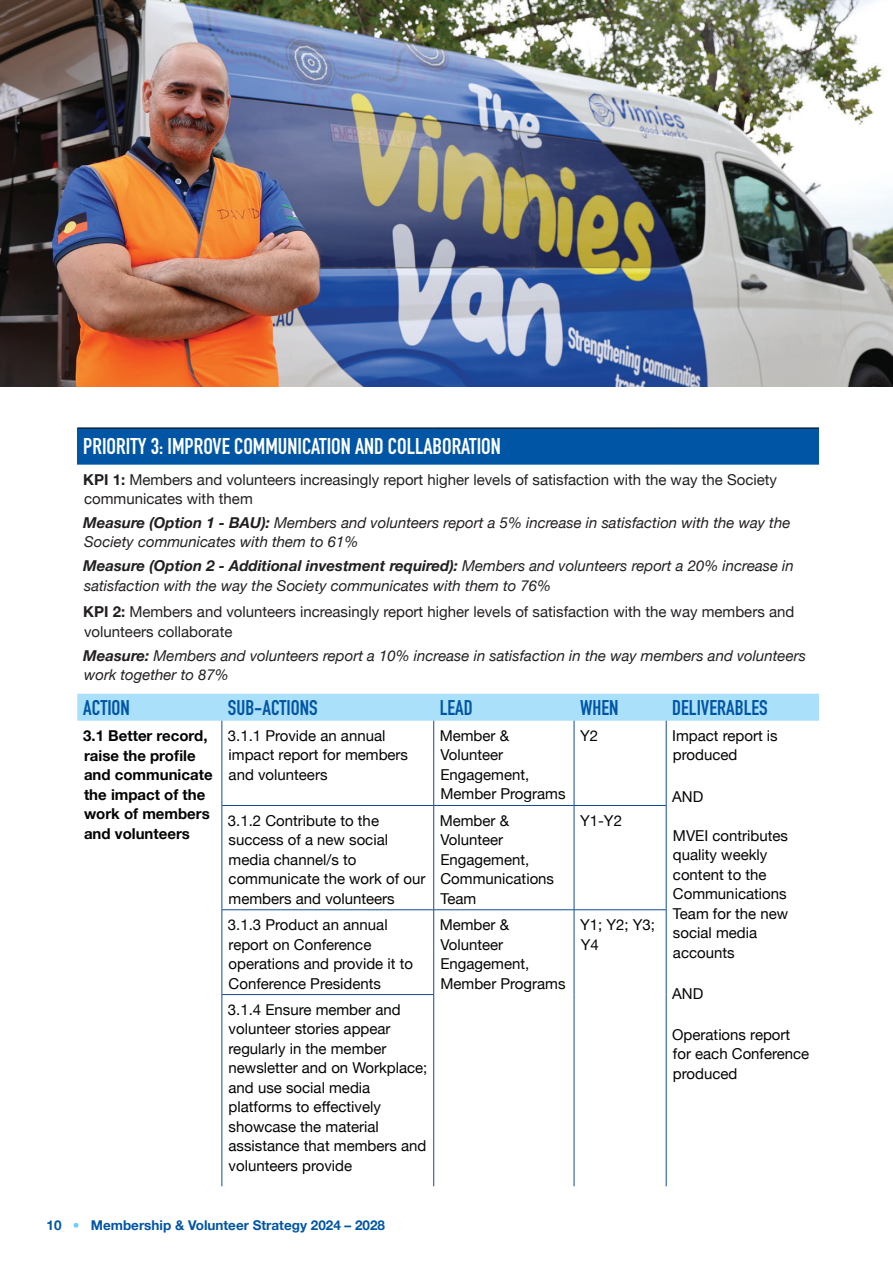
<style>
.page{position:relative;width:893px;height:1263px;background:#fff}
.page>*{position:absolute;margin:0;border:0;box-sizing:border-box;transform-origin:0 0}
.t1{font:700 22.5px "DIN Condensed";color:#fff}
.t2{font:700 21px "DIN Condensed";color:#0155a5}
.t3{font:15px/19.5px "Helvetica Neue";color:#040503}
.t4{font:italic 15px/19.5px "Helvetica Neue";color:#231f20}
.t5{font:15px/19.5px "Helvetica Neue";color:#231f20}
.t6{font:700 15px/19.5px "Helvetica Neue";color:#040503}
.t7{font:700 13.5px "Helvetica Neue";color:#0155a5}
.s1{font-weight:700}
.s2{font-weight:500;color:#6bcff6}
</style>
<div class="page">
<div style="left:77px;top:428px;width:742px;height:36px;background:#0155a5"></div>
<svg style="left:77px;top:693px;width:742px;height:1px"></svg>
<div style="left:77px;top:694px;width:742px;height:27px;background:#aae0f9"></div>
<hr style="left:77px;top:428px;width:145px;height:1px;background:#040503">
<hr style="left:222px;top:428px;width:212px;height:1px;background:#040503">
<hr style="left:434px;top:428px;width:140px;height:1px;background:#040503">
<hr style="left:574px;top:428px;width:92px;height:1px;background:#040503">
<hr style="left:666px;top:428px;width:153px;height:1px;background:#040503">
<hr style="left:77px;top:464px;width:145px;height:1px;background:#0155a5">
<hr style="left:222px;top:464px;width:212px;height:1px;background:#0155a5">
<hr style="left:434px;top:464px;width:140px;height:1px;background:#0155a5">
<hr style="left:574px;top:464px;width:92px;height:1px;background:#0155a5">
<hr style="left:666px;top:464px;width:153px;height:1px;background:#0155a5">
<hr style="left:222px;top:721px;width:1px;height:84px;background:#124b98">
<hr style="left:433px;top:721px;width:1px;height:84px;background:#124b98">
<hr style="left:574px;top:721px;width:1px;height:84px;background:#124b98">
<hr style="left:666px;top:721px;width:1px;height:84px;background:#124b98">
<hr style="left:222px;top:805px;width:212px;height:1px;background:#124b98">
<hr style="left:222px;top:806px;width:1px;height:103px;background:#124b98">
<hr style="left:434px;top:805px;width:140px;height:1px;background:#124b98">
<hr style="left:433px;top:806px;width:1px;height:103px;background:#124b98">
<hr style="left:574px;top:805px;width:92px;height:1px;background:#124b98">
<hr style="left:574px;top:806px;width:1px;height:103px;background:#124b98">
<hr style="left:666px;top:806px;width:1px;height:103px;background:#124b98">
<hr style="left:222px;top:909px;width:212px;height:1px;background:#124b98">
<hr style="left:222px;top:910px;width:1px;height:84px;background:#124b98">
<hr style="left:434px;top:909px;width:140px;height:1px;background:#124b98">
<hr style="left:433px;top:910px;width:1px;height:84px;background:#124b98">
<hr style="left:574px;top:909px;width:92px;height:1px;background:#124b98">
<hr style="left:574px;top:910px;width:1px;height:84px;background:#124b98">
<hr style="left:666px;top:910px;width:1px;height:84px;background:#124b98">
<hr style="left:574px;top:994px;width:1px;height:192px;background:#124b98">
<hr style="left:666px;top:994px;width:1px;height:192px;background:#124b98">
<hr style="left:222px;top:994px;width:212px;height:1px;background:#124b98">
<hr style="left:222px;top:995px;width:1px;height:191px;background:#124b98">
<hr style="left:433px;top:995px;width:1px;height:191px;background:#124b98">
<img style="left:0;top:0;width:893px;height:387px">
<h1 class="t1" style="left:83px;top:431px;width:419px">PRIORITY 3: IMPROVE COMMUNICATION AND COLLABORATION</h1>
<p class="t5" style="left:83px;top:470px;width:695px"><span class="s1">KPI 1:</span> Members and volunteers increasingly report higher levels of satisfaction with the way the Society communicates with them</p>
<p class="t4" style="left:83px;top:514px;width:709px"><span class="s1">Measure (Option 1 - BAU):</span> Members and volunteers report a 5% increase in satisfaction with the way the<br>Society communicates with them to 61%</p>
<p class="t4" style="left:83px;top:557px;width:712px"><span class="s1">Measure (Option 2 - Additional investment required):</span> Members and volunteers report a 20% increase in satisfaction with the way the Society communicates with them to 76%</p>
<p class="t5" style="left:83px;top:603px;width:712px"><span class="s1">KPI 2:</span> Members and volunteers increasingly report higher levels of satisfaction with the way members and volunteers collaborate</p>
<p class="t4" style="left:83px;top:646px;width:724px"><span class="s1">Measure:</span> Members and volunteers report a 10% increase in satisfaction in the way members and volunteers work together to 87%</p>
<h2 class="t2" style="left:83px;top:693px;width:48px">ACTION</h2>
<h2 class="t2" style="left:228px;top:693px;width:91px">SUB-ACTIONS</h2>
<h2 class="t2" style="left:440px;top:693px;width:35px">LEAD</h2>
<h2 class="t2" style="left:580px;top:693px;width:40px">WHEN</h2>
<h2 class="t2" style="left:672px;top:693px;width:97px">DELIVERABLES</h2>
<p class="t6" style="left:83px;top:727px;width:131px">3.1 Better record, raise the profile and communicate the impact of the work of members and volunteers</p>
<p class="t3" style="left:228px;top:727px;width:182px">3.1.1 Provide an annual impact report for members and volunteers</p>
<p class="t3" style="left:440px;top:727px;width:127px">Member &amp;<br>Volunteer<br>Engagement,<br>Member Programs</p>
<p class="t3" style="left:580px;top:727px;width:20px">Y2</p>
<p class="t3" style="left:672px;top:727px;width:107px">Impact report is produced</p>
<p class="t3" style="left:672px;top:787px;width:33px">AND</p>
<p class="t3" style="left:673px;top:826px;width:117px">MVEI contributes quality weekly content to the<br>Communications<br>Team for the new social media accounts</p>
<p class="t3" style="left:672px;top:984px;width:33px">AND</p>
<p class="t3" style="left:672px;top:1025px;width:139px">Operations report for each Conference produced</p>
<p class="t3" style="left:228px;top:811px;width:199px">3.1.2 Contribute to the success of a new social media channel/s to communicate the work of our members and volunteers</p>
<p class="t3" style="left:440px;top:811px;width:116px">Member &amp;<br>Volunteer<br>Engagement,<br>Communications<br>Team</p>
<p class="t3" style="left:580px;top:811px;width:43px">Y1-Y2</p>
<p class="t3" style="left:228px;top:916px;width:187px">3.1.3 Product an annual report on Conference operations and provide it to<br>Conference Presidents</p>
<p class="t3" style="left:440px;top:916px;width:127px">Member &amp;<br>Volunteer<br>Engagement,<br>Member Programs</p>
<p class="t3" style="left:580px;top:916px;width:77px">Y1; Y2; Y3;<br>Y4</p>
<p class="t3" style="left:228px;top:1001px;width:201px">3.1.4 Ensure member and volunteer stories appear regularly in the member newsletter and on Workplace; and use social media platforms to effectively showcase the material assistance that members and volunteers provide</p>
<p class="t7" style="left:47px;top:1214px;width:340px">10 <span class="s2">•</span> Membership &amp; Volunteer Strategy 2024 – 2028</p>
</div>
